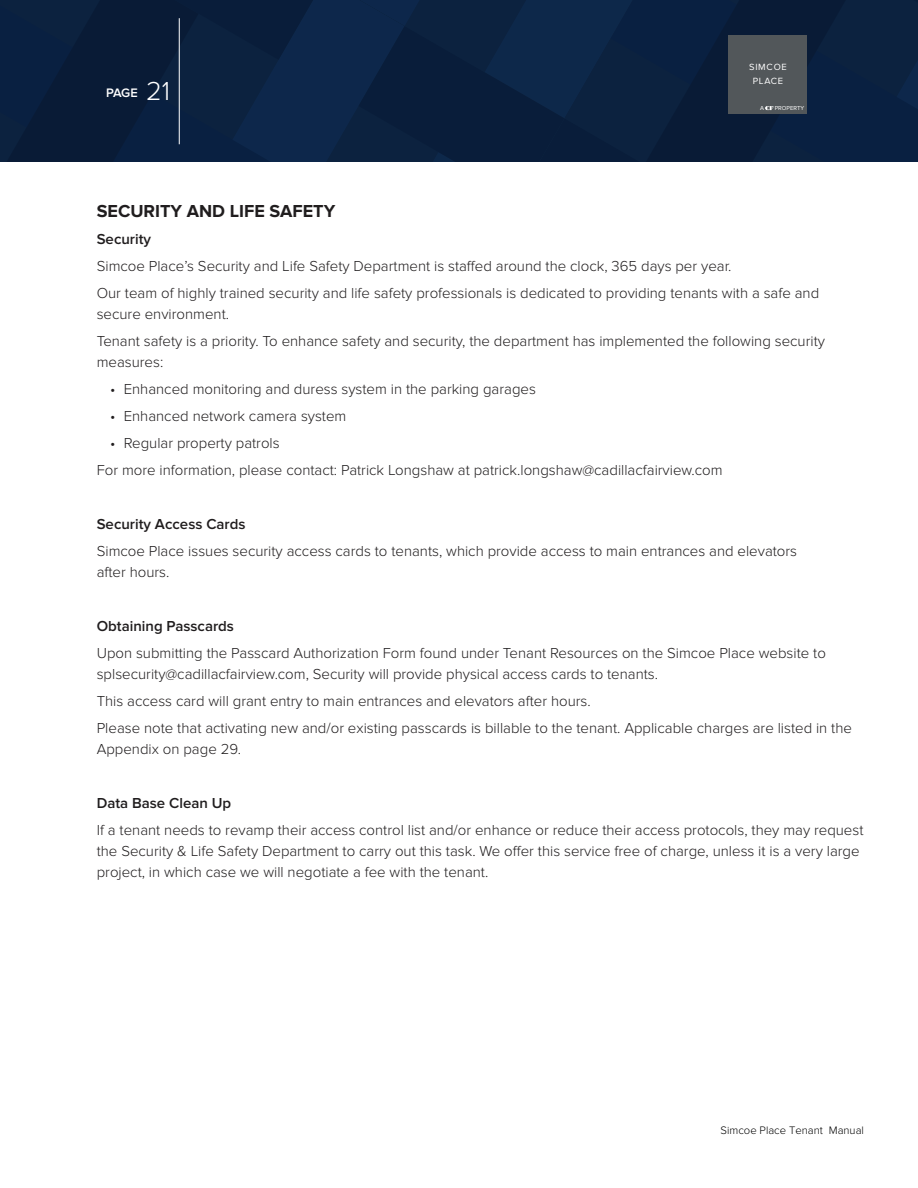
<style>
.page{position:relative;width:918px;height:1188px;background:#fff}
.page>*{position:absolute;margin:0;border:0;box-sizing:border-box;transform-origin:0 0}
.t1{font:700 18px "Proxima Nova";color:#201d1e}
.t2{font:300 15px/27px "Proxima Nova";color:#201d1e}
.t3{font:600 15px "Proxima Nova";color:#201d1e}
.t4{font:600 12.75px "Proxima Nova";color:#fff}
.t5{font:300 11.25px "Proxima Nova";color:#000}
.t6{font:9.3px/14.5px "Proxima Nova";letter-spacing:.08em;color:#fff;text-align:center}
.t7{font:6px "Proxima Nova";color:#fff}
.s1{font-weight:300;font-size:27px}
</style>
<div class="page">
<div style="left:0;top:0;width:918px;height:162px;background:#09203f"></div>
<hr style="left:179px;top:18px;width:1px;height:126px;background:#fff">
<div style="left:729px;top:35px;width:78px;height:79px;background:#52575a"></div>
<svg style="left:765px;top:106px;width:8px;height:4px"></svg>
<p class="t4" style="left:106px;top:85px;width:65px">PAGE <span class="s1">21</span></p>
<p class="t6" style="left:749px;top:59px;width:39px">SIMCOE<br>PLACE</p>
<p class="t7" style="left:760px;top:105px;width:5px">A</p>
<p class="t7" style="left:775px;top:105px;width:31px">PROPERTY</p>
<p class="t1" style="left:97px;top:200px;width:240px">SECURITY AND LIFE SAFETY</p>
<p class="t3" style="left:97px;top:230px;width:56px">Security</p>
<p class="t2" style="left:97px;top:252px;width:724px">Simcoe Place’s Security and Life Safety Department is staffed around the clock, 365 days per year.<br>Our team of highly trained security and life safety professionals is dedicated to providing tenants with a safe and</p>
<p class="t2" style="left:97px;top:300px;width:730px">secure environment.<br>Tenant safety is a priority. To enhance safety and security, the department has implemented the following security</p>
<p class="t2" style="left:97px;top:348px;width:68px">measures:</p>
<p class="t2" style="left:110px;top:375px;width:427px">• Enhanced monitoring and duress system in the parking garages</p>
<p class="t2" style="left:110px;top:402px;width:238px">• Enhanced network camera system</p>
<p class="t2" style="left:97px;top:429px;width:627px;text-indent:14px">• Regular property patrols<br>For more information, please contact: Patrick Longshaw at patrick.longshaw@cadillacfairview.com</p>
<p class="t3" style="left:97px;top:515px;width:150px">Security Access Cards</p>
<p class="t2" style="left:97px;top:540px;width:702px;line-height:21px">Simcoe Place issues security access cards to tenants, which provide access to main entrances and elevators after hours.</p>
<p class="t3" style="left:97px;top:617px;width:139px">Obtaining Passcards</p>
<p class="t2" style="left:97px;top:642px;width:731px;line-height:21px">Upon submitting the Passcard Authorization Form found under Tenant Resources on the Simcoe Place website to splsecurity@cadillacfairview.com, Security will provide physical access cards to tenants.</p>
<p class="t2" style="left:97px;top:687px;width:757px">This access card will grant entry to main entrances and elevators after hours.<br>Please note that activating new and/or existing passcards is billable to the tenant. Applicable charges are listed in the</p>
<p class="t2" style="left:97px;top:735px;width:146px">Appendix on page 29.</p>
<p class="t3" style="left:97px;top:794px;width:136px">Data Base Clean Up</p>
<p class="t2" style="left:97px;top:819px;width:768px;line-height:21px">If a tenant needs to revamp their access control list and/or enhance or reduce their access protocols, they may request the Security &amp; Life Safety Department to carry out this task. We offer this service free of charge, unless it is a very large project, in which case we will negotiate a fee with the tenant.</p>
<p class="t5" style="left:721px;top:1124px;width:145px">Simcoe Place Tenant Manual</p>
</div>
